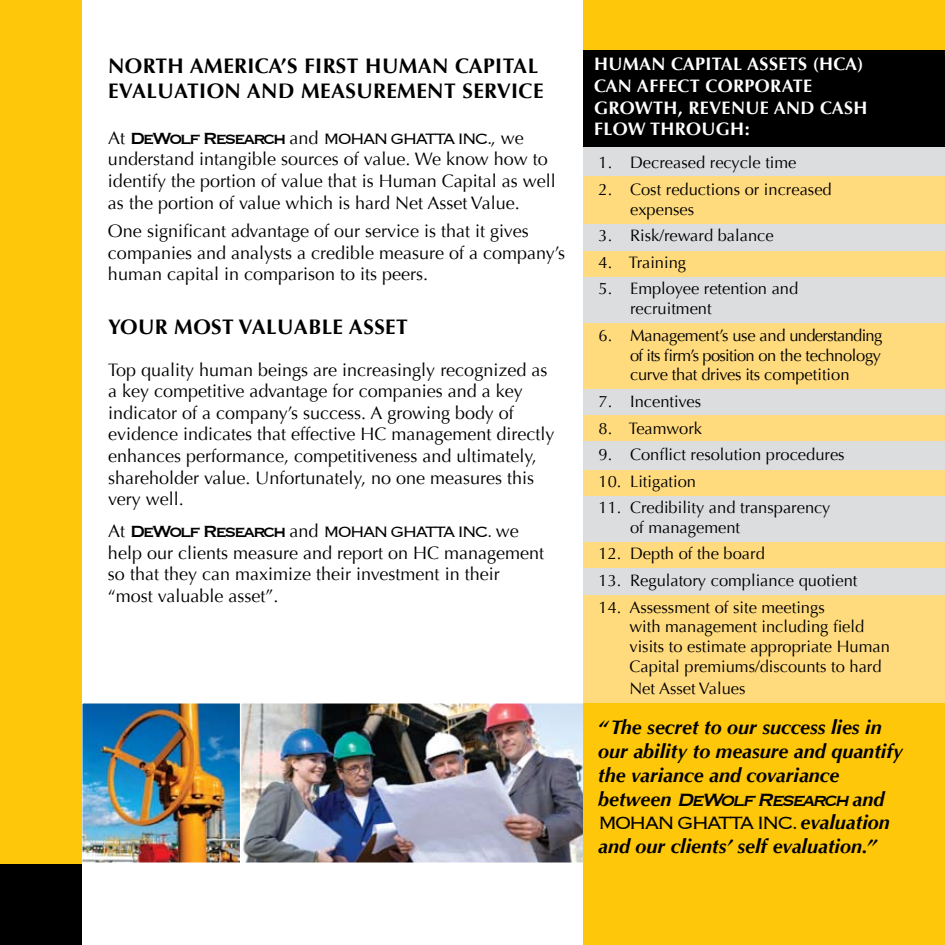
<style>
.page{position:relative;width:945px;height:945px;background:#fff}
.page>*{position:absolute;margin:0;border:0;box-sizing:border-box;transform-origin:0 0}
.t1{font:700 21px "Optima";letter-spacing:.02em;color:#000}
.t2{font:italic 700 19.8px/23.7px "Optima";color:#000}
.t3{font:300 19.5px "Copperplate";letter-spacing:-.11em;color:#000}
.t4{font:18px/21.6px "Optima";color:#000}
.t5{font:700 18px "Optima";letter-spacing:.02em;color:#fff}
.t6{font:16.5px/19.8px "Optima";color:#000}
.s1{font-family:"Optima";font-weight:400;font-size:18px}
.s2{font-weight:400;font-size:21px}
.s3{font-family:"Copperplate";font-weight:400;font-size:23.1px}
.s4{font-family:"Copperplate";font-weight:300;font-style:normal;font-size:23.1px}
</style>
<div class="page">
<img style="left:84px;top:705px;width:156px;height:156px">
<div style="left:81px;top:702px;width:162px;height:162px;border:2px solid #fff"></div>
<img style="left:243px;top:705px;width:340px;height:156px">
<div style="left:240px;top:702px;width:353px;height:162px;border:2px solid #fff"></div>
<div style="left:0;top:864px;width:81px;height:81px;background:#000"></div>
<div style="left:0;top:0;width:81px;height:863px;background:#ffc709"></div>
<div style="left:583px;top:0;width:362px;height:945px;background:#ffc709"></div>
<div style="left:583px;top:50px;width:362px;height:100px;background:#000"></div>
<div style="left:583px;top:147px;width:362px;height:457px;background:#dcddde"></div>
<div style="left:583px;top:176px;width:362px;height:48px;background:#ffdb7e"></div>
<div style="left:583px;top:323px;width:362px;height:65px;background:#ffdb7e"></div>
<div style="left:583px;top:251px;width:362px;height:25px;background:#ffdb7e"></div>
<div style="left:583px;top:416px;width:362px;height:25px;background:#ffdb7e"></div>
<div style="left:583px;top:470px;width:362px;height:25px;background:#ffdb7e"></div>
<div style="left:583px;top:542px;width:362px;height:26px;background:#ffdb7e"></div>
<div style="left:583px;top:596px;width:362px;height:107px;background:#ffdb7e"></div>
<p class="t1" style="left:108px;top:54px;width:32px">NORTH</p>
<p class="t1" style="left:190px;top:54px;width:29px">AMERICA</p>
<p class="t1" style="left:281px;top:54px;width:46px">’S FIRST</p>
<p class="t1" style="left:365px;top:54px;width:34px">HUMAN</p>
<p class="t1" style="left:455px;top:54px;width:26px">CAPITAL</p>
<p class="t1" style="left:108px;top:79px;width:26px">EVALUATION</p>
<p class="t1" style="left:247px;top:79px;width:239px">AND MEASUREMENT SERVICE</p>
<p class="t3" style="left:108px;top:126px;width:417px"><span class="s1">At</span> <span class="s2">DeWolf Research</span> <span class="s1">and</span> MOHAN GHATTA INC.<span class="s1">, we</span></p>
<p class="t4" style="left:108px;top:149px;width:449px">understand intangible sources of value. We know how to identify the portion of value that is Human Capital as well as the portion of value which is hard Net Asset Value.</p>
<p class="t4" style="left:108px;top:220px;width:459px">One significant advantage of our service is that it gives companies and analysts a credible measure of a company’s human capital in comparison to its peers.</p>
<p class="t1" style="left:108px;top:314px;width:16px">YOUR</p>
<p class="t1" style="left:174px;top:314px;width:34px">MOST</p>
<p class="t1" style="left:239px;top:314px;width:29px">VALUA</p>
<p class="t1" style="left:308px;top:314px;width:67px">BLE ASSET</p>
<p class="t4" style="left:108px;top:359px;width:448px">Top quality human beings are increasingly recognized as a key competitive advantage for companies and a key indicator of a company’s success. A growing body of evidence indicates that effective HC management directly enhances performance, competitiveness and ultimately, shareholder value. Unfortunately, no one measures this very well.</p>
<p class="t3" style="left:108px;top:519px;width:412px"><span class="s1">At</span> <span class="s2">DeWolf Research</span> <span class="s1">and</span> MOHAN GHATTA INC. <span class="s1">we</span></p>
<p class="t4" style="left:108px;top:542px;width:438px">help our clients measure and report on HC management so that they can maximize their investment in their “most valuable asset”.</p>
<p class="t5" style="left:594px;top:54px;width:29px">HUMAN</p>
<p class="t5" style="left:671px;top:54px;width:23px">CAPITAL</p>
<p class="t5" style="left:747px;top:54px;width:23px">ASSETS</p>
<p class="t5" style="left:813px;top:54px;width:52px">(HCA)</p>
<p class="t5" style="left:594px;top:75px;width:13px">CAN</p>
<p class="t5" style="left:637px;top:75px;width:12px">AFFECT</p>
<p class="t5" style="left:706px;top:75px;width:13px">CORPORATE</p>
<p class="t5" style="left:594px;top:97px;width:107px">GROWTH , REVENUE</p>
<p class="t5" style="left:774px;top:97px;width:15px">AND</p>
<p class="t5" style="left:820px;top:97px;width:13px">CASH</p>
<p class="t5" style="left:594px;top:119px;width:12px">FLO</p>
<p class="t5" style="left:628px;top:119px;width:37px">W THROU</p>
<p class="t5" style="left:716px;top:119px;width:35px">GH:</p>
<p class="t6" style="left:599px;top:153px;width:199px">1. Decreased recycle time</p>
<p class="t6" style="left:630px;top:180px;width:203px;text-indent:-31px">2. Cost reductions or increased expenses</p>
<p class="t6" style="left:599px;top:226px;width:177px">3. Risk/reward balance</p>
<p class="t6" style="left:599px;top:253px;width:89px">4. Training</p>
<p class="t6" style="left:630px;top:279px;width:170px;text-indent:-31px">5. Employee retention and recruitment</p>
<p class="t6" style="left:630px;top:326px;width:254px;text-align:justify;text-indent:-31px">6. Management’s use and understanding of its firm’s position on the technology curve that drives its competition</p>
<p class="t6" style="left:599px;top:392px;width:104px">7. Incentives</p>
<p class="t6" style="left:599px;top:418px;width:105px">8. Teamwork</p>
<p class="t6" style="left:599px;top:445px;width:248px">9. Conflict resolution procedures</p>
<p class="t6" style="left:599px;top:471px;width:99px">10. Litigation</p>
<p class="t6" style="left:630px;top:498px;width:202px;text-indent:-31px">11. Credibility and transparency of management</p>
<p class="t6" style="left:599px;top:544px;width:168px">12. Depth of the board</p>
<p class="t6" style="left:599px;top:571px;width:260px">13. Regulatory compliance quotient</p>
<p class="t6" style="left:629px;top:597px;width:262px;text-indent:-31px">14. Assessment of site meetings<br>with management including field visits to estimate appropriate Human Capital premiums/discounts to hard</p>
<p class="t6" style="left:629px;top:678px;width:118px">Net Asset Values</p>
<p class="t2" style="left:598px;top:716px;width:306px">“ The secret to our success lies in our ability to measure and quantify the variance and covariance</p>
<p class="t2" style="left:598px;top:787px;width:293px">b e t w e e n <span class="s3">DeWolfResearch</span>a n d<br><span class="s4">MOHAN GHATTA INC.</span> evaluation</p>
<p class="t2" style="left:598px;top:835px;width:280px">and our clients’ self evaluation.”</p>
</div>
